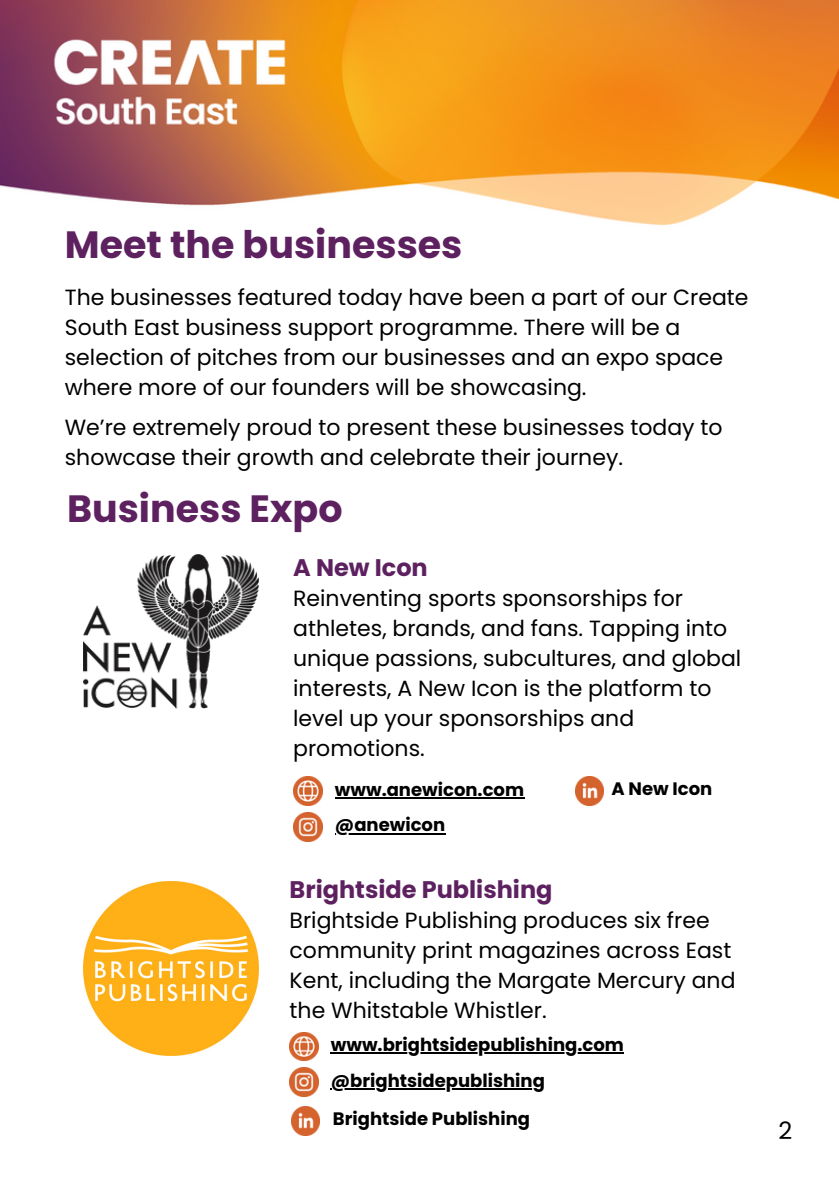
<style>
.page{position:relative;width:839px;height:1191px;background:#fff}
.page>*{position:absolute;margin:0;border:0;box-sizing:border-box;transform-origin:0 0}
.t1{font:700 38px "Poppins";color:#5e2160}
.t2{font:700 24px "Poppins";color:#5e2160}
.t3{font:24px "Poppins";color:#000}
.t4{font:22px/30px "Poppins";color:#000}
.t5{font:700 18px "Poppins";color:#000}
</style>
<div class="page">
<img style="left:84px;top:554px;width:174px;height:155px">
<img style="left:294px;top:777px;width:28px;height:28px">
<img style="left:294px;top:813px;width:28px;height:28px">
<img style="left:575px;top:777px;width:28px;height:28px">
<img style="left:0;top:0;width:838px;height:226px">
<hr style="left:335px;top:833px;width:110px;height:1px;background:#000">
<hr style="left:335px;top:797px;width:189px;height:2px;background:#000">
<img style="left:289px;top:1032px;width:29px;height:29px">
<img style="left:289px;top:1068px;width:29px;height:28px">
<img style="left:291px;top:1107px;width:28px;height:28px">
<hr style="left:331px;top:1088px;width:214px;height:2px;background:#000">
<hr style="left:331px;top:1052px;width:293px;height:2px;background:#000">
<img style="left:84px;top:882px;width:174px;height:174px">
<p class="t1" style="left:65px;top:218px;width:399px">Meet the businesses</p>
<h2 class="t4" style="left:65px;top:282px;width:685px">The businesses featured today have been a part of our Create South East business support programme. There will be a selection of pitches from our businesses and an expo space where more of our founders will be showcasing.</h2>
<p class="t4" style="left:65px;top:412px;width:659px">We’re extremely proud to present these businesses today to showcase their growth and celebrate their journey.</p>
<h1 class="t1" style="left:67px;top:482px;width:277px">Business Expo</h1>
<p class="t2" style="left:293px;top:551px;width:136px">A New Icon</p>
<p class="t4" style="left:293px;top:583px;width:449px">Reinventing sports sponsorships for athletes, brands, and fans. Tapping into unique passions, subcultures, and global interests, A New Icon is the platform to level up your sponsorships and promotions.</p>
<h2 class="t5" style="left:335px;top:777px;width:191px">www.anewicon.com</h2>
<h2 class="t5" style="left:611px;top:777px;width:102px">A New Icon</h2>
<h1 class="t5" style="left:335px;top:813px;width:112px">@anewicon</h1>
<p class="t2" style="left:289px;top:873px;width:264px">Brightside Publishing</p>
<p class="t4" style="left:289px;top:905px;width:447px">Brightside Publishing produces six free community print magazines across East Kent, including the Margate Mercury and the Whitstable Whistler.</p>
<p class="t5" style="left:331px;top:1032px;width:294px">www.brightsidepublishing.com</p>
<p class="t5" style="left:331px;top:1068px;width:216px">@brightsidepublishing</p>
<p class="t5" style="left:333px;top:1106px;width:199px">Brightside Publishing</p>
<p class="t3" style="left:778px;top:1114px;width:15px">2</p>
</div>
